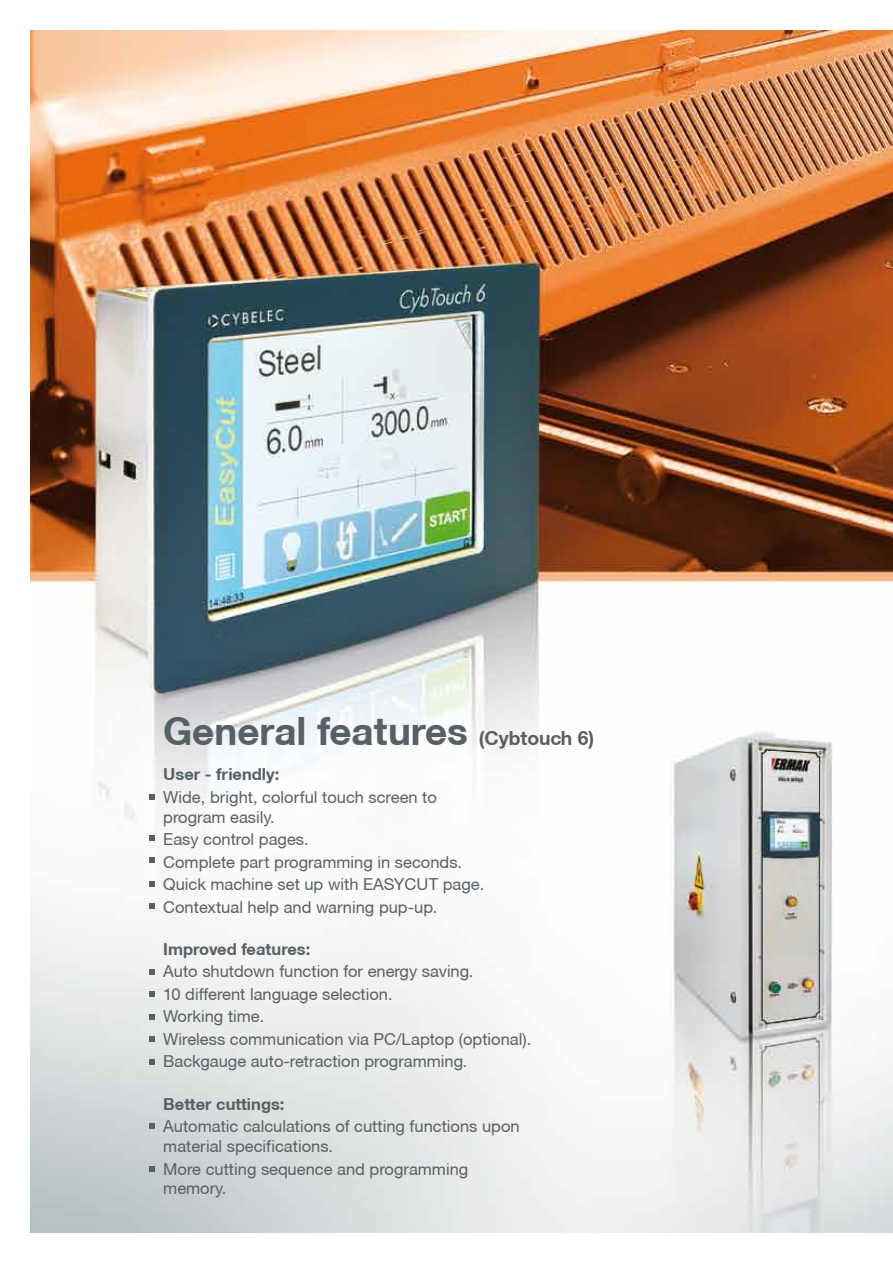
<style>
.page{position:relative;width:893px;height:1263px;background:#fff}
.page>*{position:absolute;margin:0;border:0;box-sizing:border-box;transform-origin:0 0}
.t1{font:700 39px "Helvetica Neue CE";color:#576065}
.t2{font:16.5px/22.5px "Helvetica Neue CE";color:#576065}
.t3{font:700 16.5px "Helvetica Neue CE";color:#576065}
.s1{font-size:19.5px}
</style>
<div class="page">
<img style="left:30px;top:30px;width:863px;height:1203px">
<svg style="left:149px;top:1166px;width:5px;height:5px"></svg>
<svg style="left:149px;top:1123px;width:5px;height:6px"></svg>
<svg style="left:149px;top:1059px;width:5px;height:5px"></svg>
<svg style="left:149px;top:1036px;width:5px;height:6px"></svg>
<svg style="left:149px;top:1014px;width:5px;height:5px"></svg>
<svg style="left:149px;top:991px;width:5px;height:6px"></svg>
<svg style="left:149px;top:969px;width:5px;height:5px"></svg>
<svg style="left:149px;top:903px;width:5px;height:6px"></svg>
<svg style="left:149px;top:881px;width:5px;height:5px"></svg>
<svg style="left:149px;top:858px;width:5px;height:5px"></svg>
<svg style="left:149px;top:835px;width:5px;height:6px"></svg>
<svg style="left:149px;top:794px;width:5px;height:5px"></svg>
<h1 class="t1" style="left:163px;top:707px;width:433px">General features <span class="s1">(Cybtouch 6)</span></h1>
<p class="t3" style="left:163px;top:764px;width:118px">User - friendly:</p>
<p class="t2" style="left:163px;top:787px;width:275px;line-height:19.8px">Wide, bright, colorful touch screen to program easily.</p>
<p class="t2" style="left:163px;top:828px;width:323px">Easy control pages.<br>Complete part programming in seconds.<br>Quick machine set up with EASYCUT page.<br>Contextual help and warning pup-up.</p>
<p class="t3" style="left:163px;top:939px;width:149px">Improved features:</p>
<p class="t2" style="left:163px;top:960px;width:369px">Auto shutdown function for energy saving.<br>10 different language selection.<br>Working time.<br>Wireless communication via PC/Laptop (optional).<br>Backgauge auto-retraction programming.</p>
<p class="t3" style="left:163px;top:1094px;width:123px">Better cuttings:</p>
<p class="t2" style="left:163px;top:1117px;width:358px;line-height:19.8px">Automatic calculations of cutting functions upon material specifications.</p>
<p class="t2" style="left:163px;top:1159px;width:307px;line-height:19.8px">More cutting sequence and programming memory.</p>
</div>
